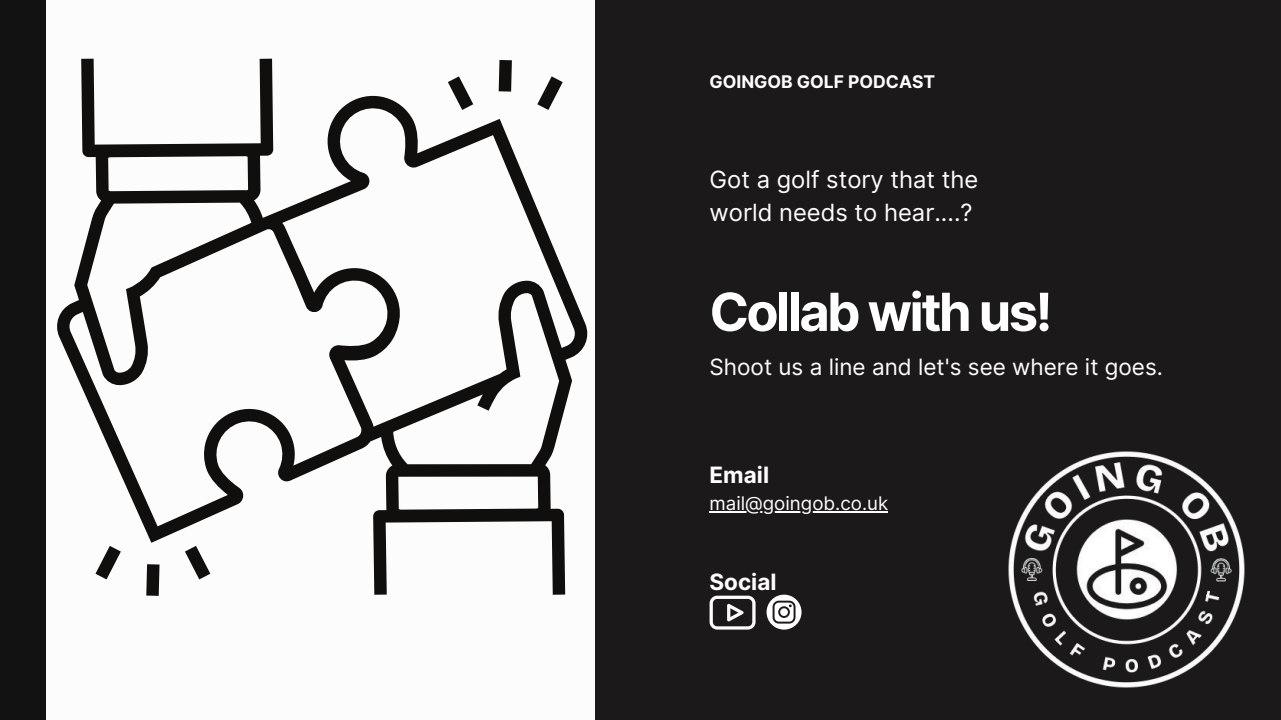
<style>
.page{position:relative;width:1281px;height:720px;background:#1c191a}
.page>*{position:absolute;margin:0;border:0;box-sizing:border-box;transform-origin:0 0}
.t1{font:700 52.5px "Inter";letter-spacing:-.05em;color:#fff}
.t2{font:23.75px/32.8px "Inter";color:#fff}
.t3{font:22.5px "Inter";color:#fff}
.t4{font:700 22.5px "Inter";color:#fff}
.t5{font:18.75px "Inter";color:#fff}
.t6{font:700 17.5px "Inter";color:#fff}
</style>
<div class="page">
<svg style="left:766px;top:595px;width:35px;height:34px"></svg>
<div style="left:0;top:0;width:530px;height:720px;background:#121212"></div>
<div style="left:47px;top:0;width:548px;height:720px;background:#fcfcfc"></div>
<svg style="left:57px;top:59px;width:530px;height:536px"></svg>
<svg style="left:185px;top:546px;width:25px;height:33px"></svg>
<svg style="left:95px;top:546px;width:26px;height:33px"></svg>
<svg style="left:146px;top:564px;width:13px;height:32px"></svg>
<svg style="left:448px;top:76px;width:25px;height:34px"></svg>
<svg style="left:537px;top:76px;width:26px;height:34px"></svg>
<svg style="left:499px;top:60px;width:13px;height:32px"></svg>
<img style="left:1008px;top:451px;width:237px;height:237px">
<svg style="left:709px;top:596px;width:46px;height:33px"></svg>
<hr style="left:709px;top:511px;width:179px;height:2px;background:#fff">
<p class="t6" style="left:709px;top:71px;width:227px">GOINGOB GOLF PODCAST</p>
<h4 class="t2" style="left:709px;top:163px;width:270px">Got a golf story that the world needs to hear....?</h4>
<p class="t1" style="left:709px;top:280px;width:344px">Collab with us!</p>
<p class="t3" style="left:709px;top:353px;width:455px">Shoot us a line and let's see where it goes.</p>
<h1 class="t4" style="left:709px;top:461px;width:61px">Email</h1>
<h3 class="t5" style="left:709px;top:492px;width:180px">mail@goingob.co.uk</h3>
<h3 class="t4" style="left:709px;top:569px;width:69px">Social</h3>
</div>
